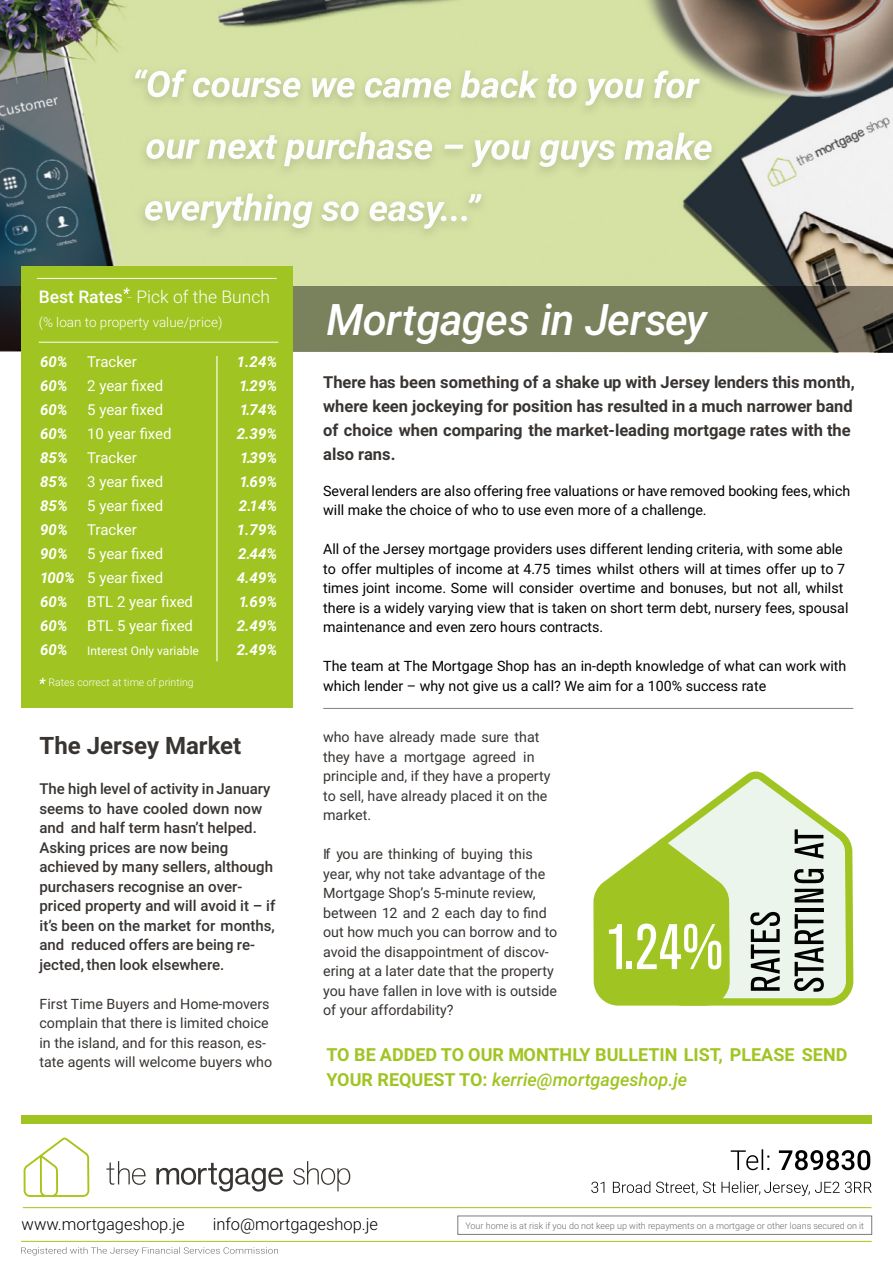
<style>
.page{position:relative;width:893px;height:1263px;background:#fff}
.page>*{position:absolute;margin:0;border:0;box-sizing:border-box;transform-origin:0 0}
.t1{font:italic 500 43.5px "Roboto";letter-spacing:-.02em;color:#fff}
.t2{font:700 24px "Roboto";color:#383431}
.t3{font:700 18px/25.5px "Roboto";color:#a0c422}
.t4{font:300 17.55px "Roboto";color:#fff}
.t5{font:700 16.5px/24px "Roboto";color:#383431}
.t6{font:300 16.5px "Roboto";color:#000}
.t7{font:500 15px/19.5px "Roboto";color:#383431}
.t8{font:15px/24px "Roboto";color:#fff}
.t9{font:italic 700 15px/24px "Roboto";color:#fff;text-align:justify}
.t10{font:14.25px/19.5px "Roboto";color:#000}
.t11{font:14.25px/19.5px "Roboto";color:#383431}
.t12{font:300 13.5px "Roboto";color:#fff}
.t13{font:12px "Roboto";color:#fff}
.t14{font:300 10.5px "Roboto";color:#fff}
.t15{font:300 9px "Roboto";color:#706966}
.s1{font-weight:500}
.s2{font-weight:100}
.s3{font-weight:500;font-style:italic}
</style>
<div class="page">
<img style="left:0;top:0;width:893px;height:353px">
<svg style="left:24px;top:1137px;width:65px;height:60px"></svg>
<svg style="left:106px;top:1161px;width:40px;height:24px"></svg>
<svg style="left:156px;top:1163px;width:127px;height:28px"></svg>
<svg style="left:293px;top:1161px;width:57px;height:30px"></svg>
<hr style="left:23px;top:1207px;width:848px;height:1px;background:#a8c316">
<svg style="left:731px;top:1149px;width:139px;height:21px"></svg>
<hr style="left:21px;top:1241px;width:851px;height:1px;background:#a8c316">
<hr style="left:323px;top:708px;width:530px;height:1px;background:#000">
<svg style="left:0;top:286px;width:893px;height:66px;background:#717657"></svg>
<svg style="left:21px;top:1247px;width:257px;height:8px"></svg>
<svg style="left:591px;top:1181px;width:281px;height:15px"></svg>
<div style="left:21px;top:1115px;width:851px;height:9px;background:#a0c422"></div>
<div style="left:21px;top:267px;width:272px;height:441px;background:#a0c422"></div>
<hr style="left:39px;top:342px;width:239px;height:1px;background:#fff">
<hr style="left:216px;top:356px;width:2px;height:305px;background:#fff">
<hr style="left:37px;top:278px;width:240px;height:1px;background:#fff">
<svg style="left:39px;top:678px;width:7px;height:6px"></svg>
<svg style="left:123px;top:288px;width:7px;height:6px"></svg>
<svg style="left:742px;top:771px;width:111px;height:228px"></svg>
<svg style="left:593px;top:778px;width:253px;height:228px"></svg>
<p class="t4" style="left:39px;top:284px;width:233px"><span class="s1">Best Rates</span> <span class="s2">-</span> Pick of the Bunch</p>
<p class="t12" style="left:39px;top:313px;width:185px">(% loan to property value/price)</p>
<p class="t8" style="left:87px;top:349px;width:107px">Tracker<br>2 year fixed<br>5 year fixed<br>10 year fixed<br>Tracker<br>3 year fixed<br>5 year fixed<br>Tracker<br>5 year fixed<br>5 year fixed<br>BTL 2 year fixed<br>BTL 5 year fixed</p>
<p class="t13" style="left:87px;top:642px;width:113px">Interest Only variable</p>
<p class="t9" style="left:40px;top:349px;width:36px;text-align:left">60%<br>60%<br>60%<br>60%<br>85%<br>85%<br>85%<br>90%<br>90%<br>100%<br>60%<br>60%<br>60%</p>
<p class="t9" style="left:237px;top:349px;width:42px">1.24% 1.29% 1.74% 2.39% 1.39% 1.69% 2.14% 1.79% 2.44% 4.49% 1.69% 2.49% 2.49%</p>
<p class="t14" style="left:48px;top:674px;width:147px">Rates correct at time of printing</p>
<h2 class="t2" style="left:40px;top:728px;width:203px">The Jersey Market</h2>
<p class="t7" style="left:40px;top:779px;width:237px">The high level of activity in January seems to have cooled down now and and half term hasn’t helped.<br>Asking prices are now being achieved by many sellers, although purchasers recognise an over&shy;priced property and will avoid it – if it’s been on the market for months, and reduced offers are being re&shy;jected, then look elsewhere.</p>
<p class="t11" style="left:40px;top:993px;width:234px">First Time Buyers and Home-movers complain that there is limited choice in the island, and for this reason, es&shy;tate agents will welcome buyers who</p>
<h1 class="t1" style="left:326px;top:289px;width:382px">Mortgages in Jersey</h1>
<p class="t5" style="left:323px;top:369px;width:533px">There has been something of a shake up with Jersey lenders this month, where keen jockeying for position has resulted in a much narrower band of choice when comparing the market-leading mortgage rates with the also rans.</p>
<p class="t10" style="left:323px;top:480px;width:529px">Several lenders are also offering free valuations or have removed booking fees, which will make the choice of who to use even more of a challenge.</p>
<p class="t10" style="left:323px;top:539px;width:527px">All of the Jersey mortgage providers uses different lending criteria, with some able to offer multiples of income at 4.75 times whilst others will at times offer up to 7 times joint income. Some will consider overtime and bonuses, but not all, whilst there is a widely varying view that is taken on short term debt, nursery fees, spousal maintenance and even zero hours contracts.</p>
<p class="t10" style="left:323px;top:656px;width:525px">The team at The Mortgage Shop has an in-depth knowledge of what can work with which lender – why not give us a call? We aim for a 100% success rate</p>
<p class="t11" style="left:323px;top:727px;width:229px">who have already made sure that they have a mortgage agreed in principle and, if they have a property to sell, have already placed it on the market.</p>
<p class="t11" style="left:323px;top:844px;width:236px">If you are thinking of buying this year, why not take advantage of the Mortgage Shop’s 5-minute review, between 12 and 2 each day to find out how much you can borrow and to avoid the disappointment of discov&shy;ering at a later date that the property you have fallen in love with is outside of your affordability?</p>
<p class="t3" style="left:326px;top:1041px;width:523px">TO BE ADDED TO OUR MONTHLY BULLETIN LIST, PLEASE SEND<br>YOUR REQUEST TO: <span class="s3">kerrie@mortgageshop.je</span></p>
<p class="t6" style="left:22px;top:1212px;width:165px">www.mortgageshop.je</p>
<p class="t6" style="left:213px;top:1212px;width:167px">info@mortgageshop.je</p>
<p class="t15" style="left:465px;top:1219px;width:400px">Your home is at risk if you do not keep up with repayments on a mortgage or other loans secured on it</p>
</div>
